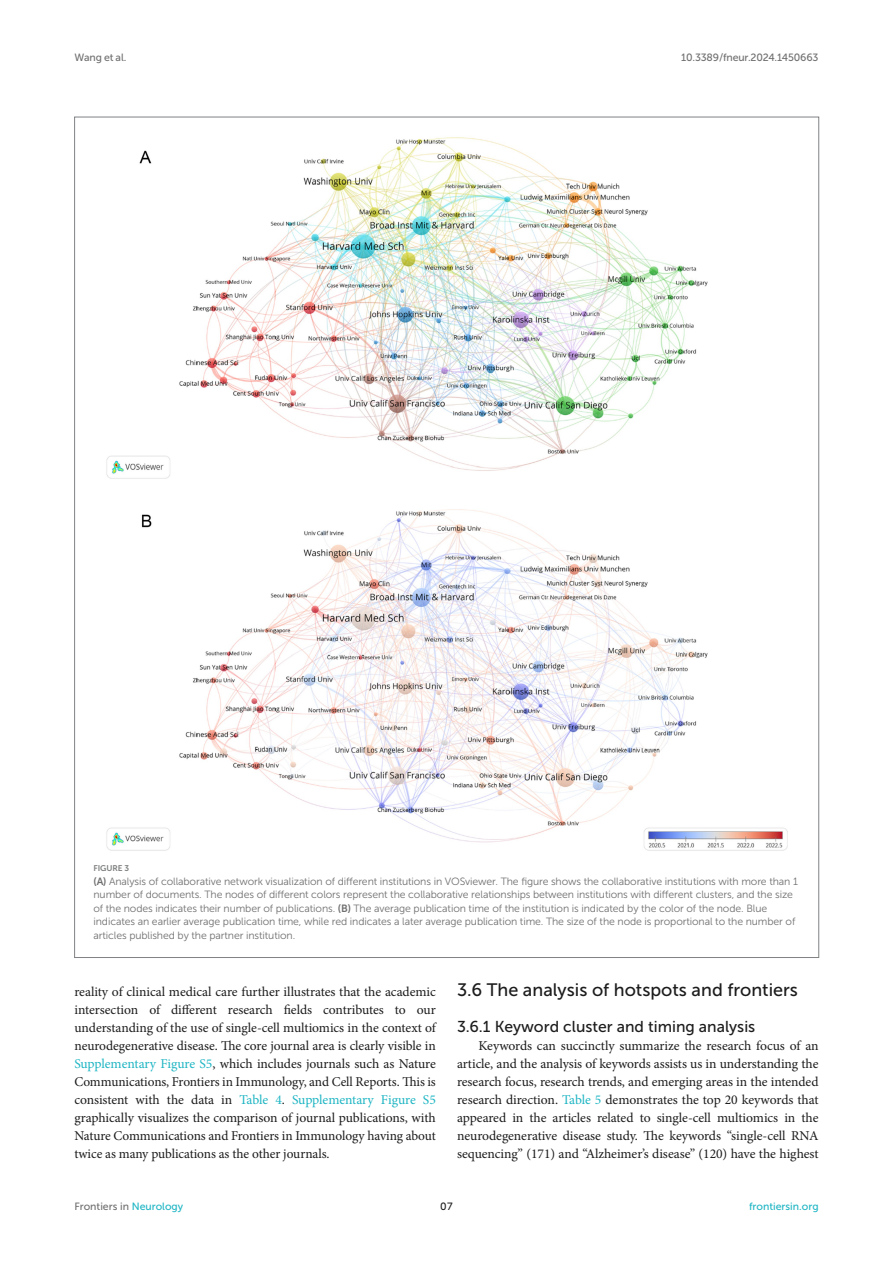
<style>
.page{position:relative;width:893px;height:1263px;background:#fff}
.page>*{position:absolute;margin:0;border:0;box-sizing:border-box;transform-origin:0 0}
.HEAD_2{font:18px "Museo Sans 500";color:#1b1c1b}
.HEAD_3_after_HEAD_2{font:15.75px "Museo Sans 500";color:#1b1c1b}
.TEXT{font:13.5px/18px "Minion Pro";letter-spacing:-.01em;color:#1b1c1b;text-align:justify}
.TEXT_FLUSH{font:13.5px/18px "Minion Pro";letter-spacing:-.005em;color:#1b1c1b;text-align:justify}
.FIG_LEG{font:10.5px/13.5px "Museo Sans 300";letter-spacing:-.01em;color:#706f70}
.t1{font:10.5px "Museo Sans 500";letter-spacing:-.015em;color:#706f70}
.t2{font:10.5px "Museo Sans 500";color:#1db5c3}
.t3{font:10.5px "Museo Sans 500";color:#1b1c1b}
.FIG_HD{font:8.25px "Museo Sans 700";letter-spacing:-.01em;color:#7e7f7f}
.s1{font-family:"Museo Sans 700"}
.s2{color:#1db5c3}
</style>
<div class="page">
<img style="left:106px;top:137px;width:682px;height:714px">
<p class="t1" style="left:74px;top:51px;width:53px">Wang et al.</p>
<p class="t1" style="left:681px;top:51px;width:139px">10.3389/fneur.2024.1450663</p>
<p class="FIG_HD" style="left:94px;top:864px;width:37px">FIGURE 3</p>
<p class="FIG_LEG" style="left:94px;top:874px;width:706px"><span class="s1">(A)</span> Analysis of collaborative network visualization of different institutions in VOSviewer. The figure shows the collaborative institutions with more than 1 number of documents. The nodes of different colors represent the collaborative relationships between institutions with different clusters, and the size of the nodes indicates their number of publications. <span class="s1">(B)</span> The average publication time of the institution is indicated by the color of the node. Blue indicates an earlier average publication time, while red indicates a later average publication time. The size of the node is proportional to the number of articles published by the partner institution.</p>
<p class="TEXT" style="left:74px;top:983px;width:363px">reality of clinical medical care further illustrates that the academic intersection of different research fields contributes to our understanding of the use of single-cell multiomics in the context of neurodegenerative disease. The core journal area is clearly visible in <span class="s2">Supplementary Figure S5</span>, which includes journals such as Nature Communications, Frontiers in Immunology, and Cell Reports. This is consistent with the data in <span class="s2">Table 4</span>. <span class="s2">Supplementary Figure S5 </span>graphically visualizes the comparison of journal publications, with Nature Communications and Frontiers in Immunology having about twice as many publications as the other journals.</p>
<p class="HEAD_2" style="left:457px;top:980px;width:342px">3.6 The analysis of hotspots and frontiers</p>
<p class="HEAD_3_after_HEAD_2" style="left:457px;top:1018px;width:300px">3.6.1 Keyword cluster and timing analysis</p>
<p class="TEXT_FLUSH" style="left:457px;top:1037px;width:363px;text-indent:21px">Keywords can succinctly summarize the research focus of an article, and the analysis of keywords assists us in understanding the research focus, research trends, and emerging areas in the intended research direction. <span class="s2">Table 5</span> demonstrates the top 20 keywords that appeared in the articles related to single-cell multiomics in the neurodegenerative disease study. The keywords “single-cell RNA sequencing” (171) and “Alzheimer’s disease” (120) have the highest</p>
<p class="t1" style="left:74px;top:1200px;width:110px">Frontiers in <span class="s2">Neurology</span></p>
<p class="t3" style="left:440px;top:1200px;width:14px">07</p>
<p class="t2" style="left:749px;top:1200px;width:71px">frontiersin.org</p>
</div>
